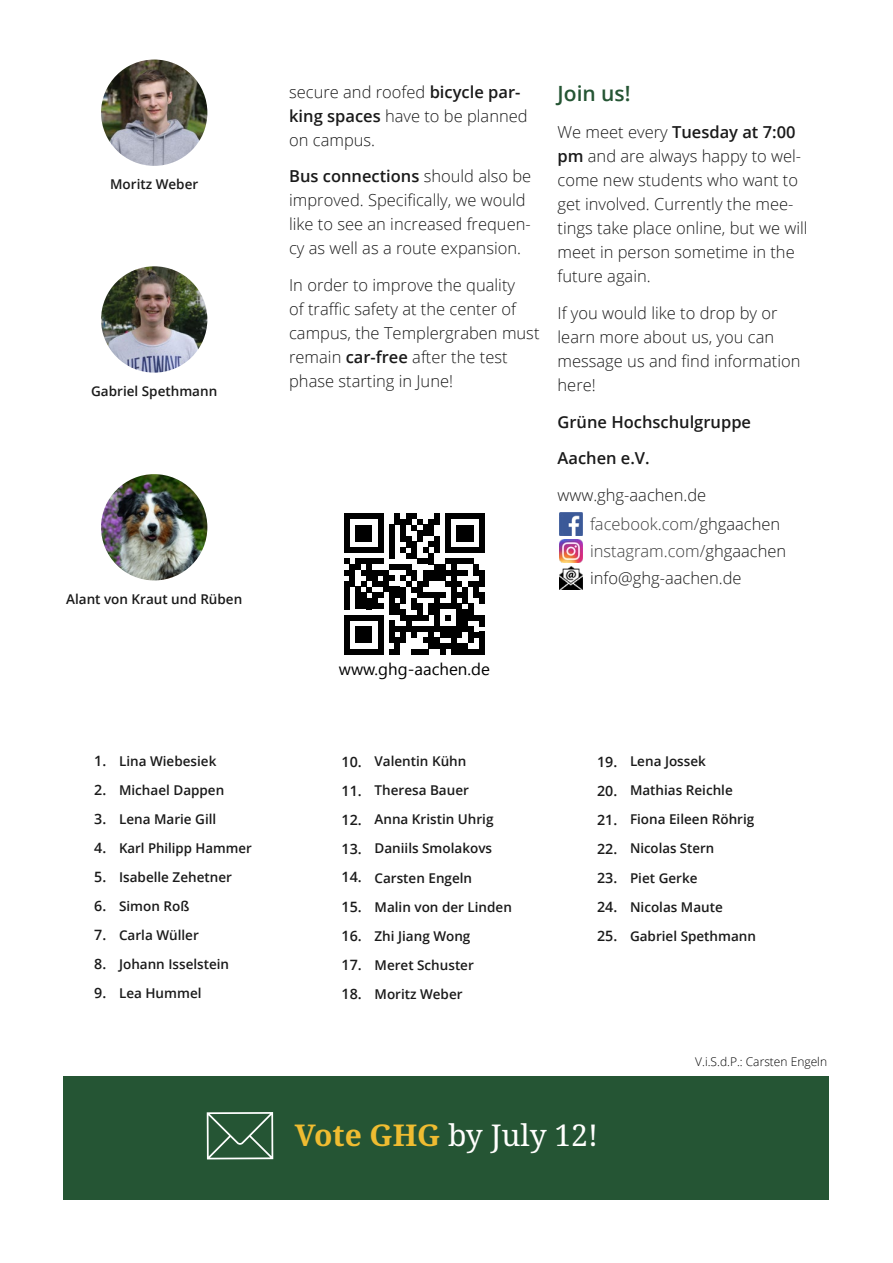
<style>
.page{position:relative;width:893px;height:1263px;background:#fff}
.page>*{position:absolute;margin:0;border:0;box-sizing:border-box;transform-origin:0 0}
.t1{font:30px "Noto Serif";color:#fffefd}
.t2{font:600 21px "Open Sans";color:#255534}
.t3{font:16.8px "Segoe UI Emoji";color:#000}
.t4{font:300 16.5px/24px "Open Sans";color:#1a1a1a}
.t5{font:300 16.5px "Open Sans";color:#3e3e3e}
.t6{font:600 16.5px "Open Sans";color:#1a1a1a}
.t7{font:600 13.5px "Open Sans";color:#1a1a1a}
.t8{font:300 12px "Open Sans";color:#000}
.s1{font-size:14.25px}
.s2{font-weight:600}
.s3{color:#1a1a1a}
.s4{font-weight:700;color:#efbc31}
</style>
<div class="page">
<div style="left:64px;top:1076px;width:765px;height:123px;background:#255534"></div>
<img style="left:101px;top:474px;width:106px;height:106px;border-radius:53px">
<svg style="left:207px;top:1112px;width:66px;height:47px"></svg>
<div style="left:344px;top:513px;width:5px;height:34px;background:#000"></div>
<div style="left:344px;top:581px;width:5px;height:28px;background:#000"></div>
<div style="left:344px;top:615px;width:5px;height:11px;background:#000"></div>
<div style="left:344px;top:626px;width:5px;height:17px;background:#000"></div>
<div style="left:344px;top:643px;width:5px;height:11px;background:#000"></div>
<div style="left:355px;top:525px;width:6px;height:17px;background:#000"></div>
<div style="left:355px;top:587px;width:6px;height:22px;background:#000"></div>
<div style="left:355px;top:626px;width:6px;height:17px;background:#000"></div>
<div style="left:361px;top:525px;width:5px;height:17px;background:#000"></div>
<div style="left:361px;top:592px;width:5px;height:17px;background:#000"></div>
<div style="left:361px;top:626px;width:5px;height:17px;background:#000"></div>
<div style="left:366px;top:525px;width:6px;height:17px;background:#000"></div>
<div style="left:366px;top:598px;width:6px;height:11px;background:#000"></div>
<div style="left:366px;top:626px;width:6px;height:17px;background:#000"></div>
<svg style="left:349px;top:513px;width:29px;height:6px"></svg>
<div style="left:372px;top:592px;width:6px;height:17px;background:#000"></div>
<svg style="left:349px;top:615px;width:29px;height:5px"></svg>
<svg style="left:349px;top:649px;width:29px;height:5px"></svg>
<div style="left:378px;top:513px;width:5px;height:34px;background:#000"></div>
<svg style="left:378px;top:604px;width:5px;height:5px"></svg>
<div style="left:378px;top:615px;width:5px;height:11px;background:#000"></div>
<div style="left:378px;top:626px;width:5px;height:17px;background:#000"></div>
<div style="left:378px;top:643px;width:5px;height:11px;background:#000"></div>
<div style="left:389px;top:525px;width:6px;height:22px;background:#000"></div>
<div style="left:389px;top:587px;width:6px;height:22px;background:#000"></div>
<svg style="left:389px;top:649px;width:6px;height:5px"></svg>
<div style="left:395px;top:513px;width:5px;height:12px;background:#000"></div>
<svg style="left:389px;top:604px;width:11px;height:39px"></svg>
<div style="left:395px;top:643px;width:5px;height:11px;background:#000"></div>
<div style="left:400px;top:519px;width:6px;height:23px;background:#000"></div>
<div style="left:400px;top:587px;width:6px;height:17px;background:#000"></div>
<div style="left:400px;top:609px;width:6px;height:11px;background:#000"></div>
<div style="left:400px;top:626px;width:6px;height:17px;background:#000"></div>
<div style="left:406px;top:513px;width:6px;height:12px;background:#000"></div>
<div style="left:406px;top:536px;width:6px;height:11px;background:#000"></div>
<div style="left:406px;top:615px;width:6px;height:11px;background:#000"></div>
<div style="left:412px;top:598px;width:5px;height:11px;background:#000"></div>
<svg style="left:412px;top:513px;width:11px;height:17px"></svg>
<div style="left:417px;top:530px;width:6px;height:12px;background:#000"></div>
<div style="left:423px;top:525px;width:5px;height:11px;background:#000"></div>
<div style="left:428px;top:519px;width:6px;height:17px;background:#000"></div>
<svg style="left:412px;top:604px;width:22px;height:16px"></svg>
<div style="left:434px;top:513px;width:6px;height:12px;background:#000"></div>
<div style="left:434px;top:536px;width:6px;height:11px;background:#000"></div>
<div style="left:434px;top:592px;width:6px;height:17px;background:#000"></div>
<div style="left:434px;top:609px;width:6px;height:17px;background:#000"></div>
<div style="left:445px;top:513px;width:6px;height:34px;background:#000"></div>
<svg style="left:440px;top:604px;width:11px;height:5px"></svg>
<svg style="left:445px;top:615px;width:6px;height:5px"></svg>
<svg style="left:406px;top:626px;width:45px;height:28px"></svg>
<div style="left:451px;top:575px;width:6px;height:34px;background:#000"></div>
<div style="left:451px;top:626px;width:6px;height:17px;background:#000"></div>
<div style="left:451px;top:643px;width:6px;height:11px;background:#000"></div>
<div style="left:457px;top:525px;width:5px;height:17px;background:#000"></div>
<svg style="left:457px;top:604px;width:5px;height:5px"></svg>
<div style="left:457px;top:609px;width:5px;height:17px;background:#000"></div>
<div style="left:457px;top:626px;width:5px;height:11px;background:#000"></div>
<div style="left:457px;top:643px;width:5px;height:11px;background:#000"></div>
<div style="left:462px;top:525px;width:6px;height:17px;background:#000"></div>
<div style="left:462px;top:587px;width:6px;height:17px;background:#000"></div>
<div style="left:462px;top:609px;width:6px;height:17px;background:#000"></div>
<svg style="left:462px;top:626px;width:6px;height:6px"></svg>
<div style="left:462px;top:643px;width:6px;height:11px;background:#000"></div>
<div style="left:468px;top:525px;width:6px;height:17px;background:#000"></div>
<svg style="left:468px;top:604px;width:6px;height:5px"></svg>
<div style="left:468px;top:609px;width:6px;height:11px;background:#000"></div>
<div style="left:468px;top:626px;width:6px;height:17px;background:#000"></div>
<svg style="left:451px;top:513px;width:28px;height:6px"></svg>
<svg style="left:474px;top:615px;width:5px;height:5px"></svg>
<svg style="left:474px;top:632px;width:5px;height:5px"></svg>
<svg style="left:468px;top:649px;width:11px;height:5px"></svg>
<div style="left:479px;top:513px;width:6px;height:34px;background:#000"></div>
<svg style="left:344px;top:542px;width:141px;height:56px"></svg>
<div style="left:479px;top:575px;width:6px;height:12px;background:#000"></div>
<div style="left:479px;top:592px;width:6px;height:12px;background:#000"></div>
<div style="left:479px;top:615px;width:6px;height:11px;background:#000"></div>
<div style="left:479px;top:632px;width:6px;height:11px;background:#000"></div>
<div style="left:479px;top:643px;width:6px;height:11px;background:#000"></div>
<img style="left:560px;top:567px;width:23px;height:23px">
<img style="left:560px;top:540px;width:23px;height:23px">
<img style="left:560px;top:512px;width:23px;height:23px">
<img style="left:101px;top:60px;width:106px;height:106px;border-radius:53px">
<img style="left:101px;top:266px;width:106px;height:107px;border-radius:53px">
<p class="t7" style="left:110px;top:175px;width:90px">Moritz Weber</p>
<p class="t7" style="left:91px;top:382px;width:128px">Gabriel Spethmann</p>
<p class="t7" style="left:66px;top:590px;width:178px">Alant von Kraut und Rüben</p>
<p class="t7" style="left:94px;top:751px;width:124px"><span class="s1">1.</span> Lina Wiebesiek</p>
<p class="t7" style="left:94px;top:780px;width:132px"><span class="s1">2.</span> Michael Dappen</p>
<p class="t7" style="left:94px;top:809px;width:124px"><span class="s1">3.</span> Lena Marie Gill</p>
<p class="t7" style="left:94px;top:838px;width:159px"><span class="s1">4.</span> Karl Philipp Hammer</p>
<p class="t7" style="left:94px;top:867px;width:139px"><span class="s1">5.</span> Isabelle Zehetner</p>
<p class="t7" style="left:94px;top:897px;width:97px"><span class="s1">6.</span> Simon Roß</p>
<p class="t7" style="left:94px;top:926px;width:106px"><span class="s1">7.</span> Carla Wüller</p>
<p class="t7" style="left:94px;top:955px;width:136px"><span class="s1">8.</span> Johann Isselstein</p>
<p class="t7" style="left:94px;top:984px;width:109px"><span class="s1">9.</span> Lea Hummel</p>
<p class="t4" style="left:289px;top:79px;width:240px">secure and roofed <span class="s2">bicycle par&shy;king spaces</span> have to be planned on campus.</p>
<p class="t4" style="left:289px;top:164px;width:244px"><span class="s2">Bus connections</span> should also be improved. Specifically, we would like to see an increased frequen&shy;cy as well as a route expansion.</p>
<p class="t4" style="left:289px;top:273px;width:252px">In order to improve the quality<br>of traffic safety at the center of campus, the Templergraben must remain <span class="s2">car-free</span> after the test phase starting in June!</p>
<p class="t2" style="left:558px;top:79px;width:75px">Join us!</p>
<p class="t4" style="left:558px;top:119px;width:251px">We meet every <span class="s2">Tuesday at 7:00 pm</span> and are always happy to wel&shy;come new students who want to get involved. Currently the mee&shy;tings take place online, but we will meet in person sometime in the future again.</p>
<p class="t4" style="left:558px;top:300px;width:245px">If you would like to drop by or learn more about us, you can message us and find information here!</p>
<p class="t6" style="left:558px;top:410px;width:195px">Grüne Hochschulgruppe</p>
<p class="t6" style="left:558px;top:447px;width:94px">Aachen e.V.</p>
<p class="t4" style="left:558px;top:483px;width:150px">www.ghg-aachen.de</p>
<p class="t5" style="left:590px;top:512px;width:192px">facebook.com/<span class="s3">ghgaachen</span></p>
<p class="t5" style="left:590px;top:540px;width:198px">instagram.com/<span class="s3">ghgaachen</span></p>
<p class="t4" style="left:590px;top:566px;width:153px">info@ghg-aachen.de</p>
<p class="t3" style="left:458px;top:658px;width:11px">■</p>
<p class="t7" style="left:342px;top:752px;width:126px"><span class="s1">10.</span> Valentin Kühn</p>
<p class="t7" style="left:342px;top:781px;width:129px"><span class="s1">11.</span> Theresa Bauer</p>
<p class="t7" style="left:342px;top:810px;width:153px"><span class="s1">12.</span> Anna Kristin Uhrig</p>
<p class="t7" style="left:342px;top:839px;width:152px"><span class="s1">13.</span> Daniils Smolakovs</p>
<p class="t7" style="left:342px;top:868px;width:132px"><span class="s1">14.</span> Carsten Engeln</p>
<p class="t7" style="left:342px;top:897px;width:172px"><span class="s1">15.</span> Malin von der Linden</p>
<p class="t7" style="left:342px;top:926px;width:130px"><span class="s1">16.</span> Zhi Jiang Wong</p>
<p class="t7" style="left:342px;top:955px;width:134px"><span class="s1">17.</span> Meret Schuster</p>
<p class="t7" style="left:342px;top:984px;width:123px"><span class="s1">18.</span> Moritz Weber</p>
<p class="t7" style="left:597px;top:752px;width:110px"><span class="s1">19.</span> Lena Jossek</p>
<p class="t7" style="left:597px;top:781px;width:137px"><span class="s1">20.</span> Mathias Reichle</p>
<p class="t7" style="left:597px;top:810px;width:159px"><span class="s1">21.</span> Fiona Eileen Röhrig</p>
<p class="t7" style="left:597px;top:839px;width:119px"><span class="s1">22.</span> Nicolas Stern</p>
<p class="t7" style="left:597px;top:868px;width:102px"><span class="s1">23.</span> Piet Gerke</p>
<p class="t7" style="left:597px;top:897px;width:127px"><span class="s1">24.</span> Nicolas Maute</p>
<p class="t7" style="left:597px;top:926px;width:160px"><span class="s1">25.</span> Gabriel Spethmann</p>
<p class="t8" style="left:695px;top:1053px;width:133px">V.i.S.d.P.: Carsten Engeln</p>
<h1 class="t1" style="left:295px;top:1115px;width:305px"><span class="s4">Vote GHG</span> by July 12!</h1>
</div>
